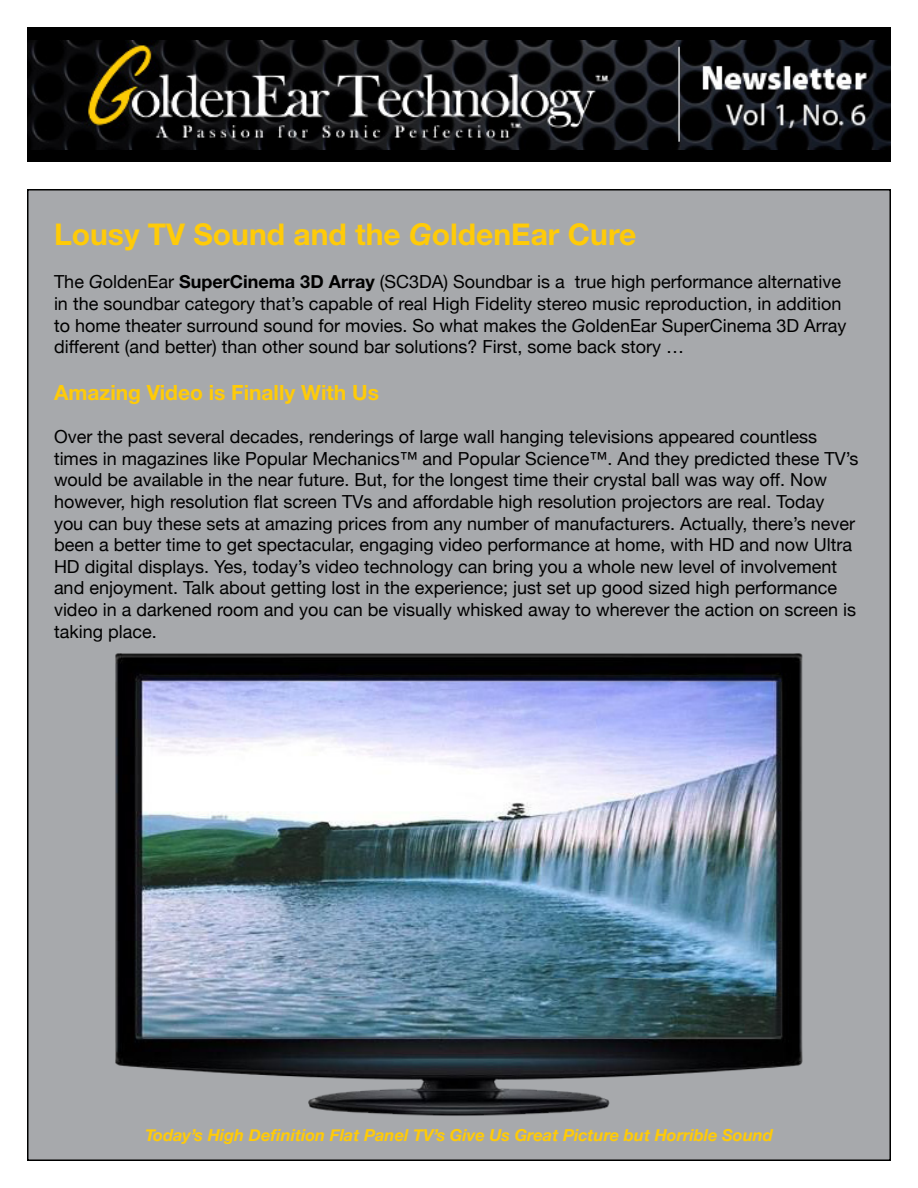
<style>
.page{position:relative;width:918px;height:1188px;background:#fff}
.page>*{position:absolute;margin:0;border:0;box-sizing:border-box;transform-origin:0 0}
.t1{font:700 30px "Helvetica Neue";color:#ffcb08}
.t2{font:700 21px "Helvetica Neue";color:#ffcb08}
.t3{font:18px/21.6px "Helvetica Neue";color:#000}
.t4{font:italic 700 16.5px "Helvetica Neue";color:#ffcb08}
.s1{font-style:italic}
.s2{font-weight:700}
</style>
<div class="page">
<div style="left:28px;top:190px;width:862px;height:970px;background:#a7a9ac"></div>
<div style="left:27px;top:27px;width:864px;height:135px;background:#000"></div>
<img style="left:27px;top:40px;width:864px;height:110px">
<img style="left:115px;top:653px;width:688px;height:463px">
<h1 class="t1" style="left:54px;top:216px;width:584px">Lousy TV Sound and the <span class="s1">G</span>oldenEar Cure</h1>
<p class="t3" style="left:54px;top:271px;width:794px">The <span class="s1">G</span>oldenEar <span class="s2">SuperCinema 3D Array</span> (SC3DA) Soundbar is a true high performance alternative in the soundbar category that’s capable of real High Fidelity stereo music reproduction, in addition to home theater surround sound for movies. So what makes the <span class="s1">G</span>oldenEar SuperCinema 3D Array different (and better) than other sound bar solutions? First, some back story …</p>
<p class="t2" style="left:54px;top:380px;width:326px">Amazing Video is Finally With Us</p>
<p class="t3" style="left:54px;top:426px;width:806px">Over the past several decades, renderings of large wall hanging televisions appeared countless times in magazines like Popular Mechanics™ and Popular Science™. And they predicted these TV’s would be available in the near future. But, for the longest time their crystal ball was way off. Now however, high resolution flat screen TVs and affordable high resolution projectors are real. Today<br>you can buy these sets at amazing prices from any number of manufacturers. Actually, there’s never been a better time to get spectacular, engaging video performance at home, with HD and now Ultra HD digital displays. Yes, today’s video technology can bring you a whole new level of involvement and enjoyment. Talk about getting lost in the experience; just set up good sized high performance video in a darkened room and you can be visually whisked away to wherever the action on screen is taking place.</p>
<p class="t4" style="left:145px;top:1125px;width:629px">Today’s High Definition Flat Panel TV’s Give Us Great Picture but Horrible Sound</p>
</div>
